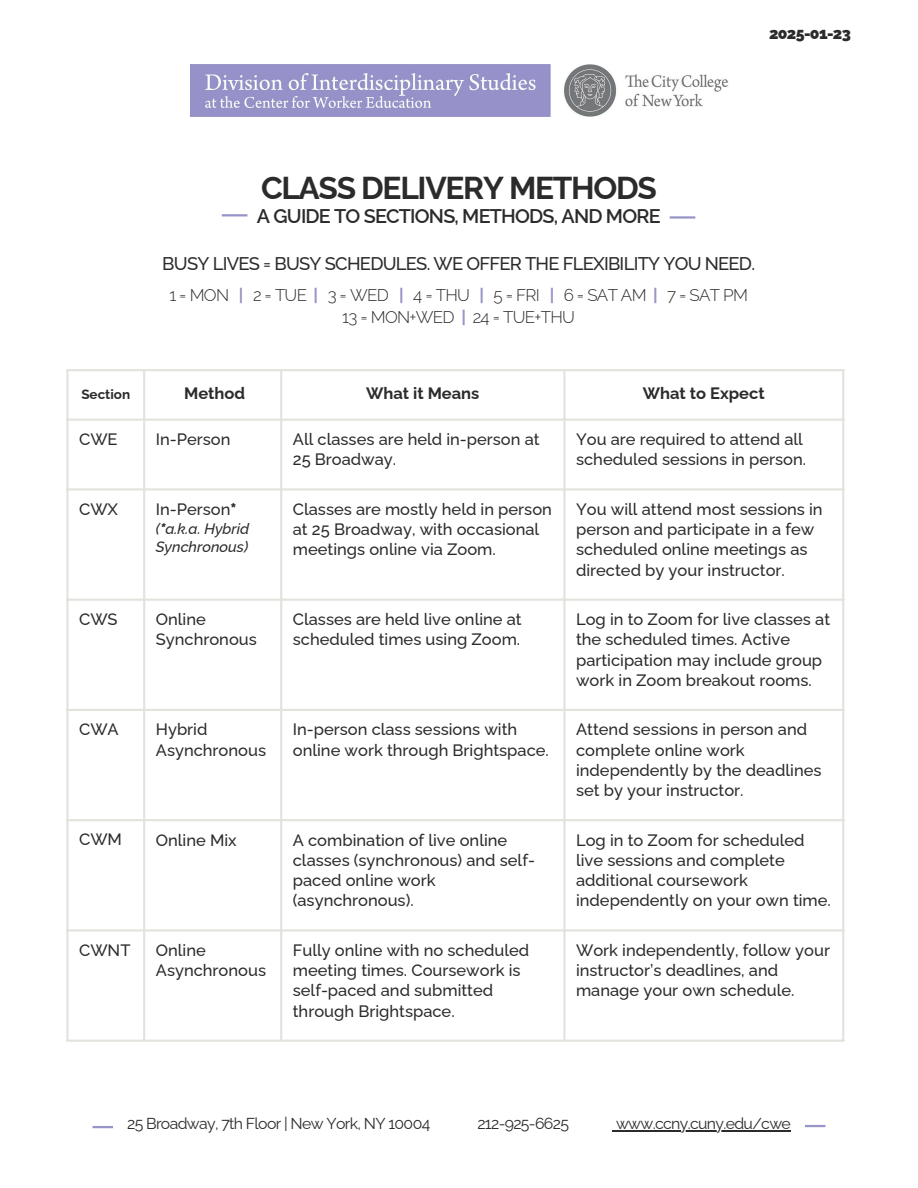
<style>
.page{position:relative;width:918px;height:1188px;background:#fff}
.page>*{position:absolute;margin:0;border:0;box-sizing:border-box;transform-origin:0 0}
.t1{font:700 31.65px "Raleway";letter-spacing:-.04em;color:#2b2b2b}
.t2{font:600 19.8px "Raleway";letter-spacing:-.04em;color:#2b2b2b}
.t3{font:500 18.3px "Raleway";letter-spacing:-.04em;color:#2b2b2b}
.t4{font:300 16.95px/22px "Raleway";letter-spacing:-.04em;color:#2b2b2b;text-align:center}
.t5{font:500 16.5px/20.2px "Raleway";color:#2b2b2b}
.t6{font:700 16.5px "Raleway";color:#2b2b2b}
.t7{font:15.9px "Raleway";letter-spacing:-.04em;color:#2b2b2b}
.t8{font:900 15.9px "Raleway";letter-spacing:-.04em;color:#2b2b2b}
.t9{font:italic 500 15px/18px "Raleway";color:#2b2b2b}
.t10{font:700 13.5px "Raleway";color:#2b2b2b}
.s1{font-weight:700;color:#9694c9}
.s2{font-weight:700;color:#9794c8}
.s3{font-weight:900}
</style>
<div class="page">
<hr style="left:66px;top:371px;width:3px;height:669px;background:#e4e2dd">
<hr style="left:143px;top:371px;width:2px;height:669px;background:#e4e2dd">
<hr style="left:280px;top:371px;width:2px;height:669px;background:#e4e2dd">
<hr style="left:563px;top:371px;width:2px;height:669px;background:#e4e2dd">
<hr style="left:842px;top:371px;width:2px;height:669px;background:#e4e2dd">
<hr style="left:66px;top:369px;width:778px;height:2px;background:#e4e2dd">
<hr style="left:66px;top:419px;width:778px;height:2px;background:#e4e2dd">
<hr style="left:66px;top:488px;width:778px;height:2px;background:#e4e2dd">
<hr style="left:66px;top:599px;width:778px;height:2px;background:#e4e2dd">
<hr style="left:66px;top:709px;width:778px;height:2px;background:#e4e2dd">
<hr style="left:66px;top:819px;width:778px;height:2px;background:#e4e2dd">
<hr style="left:66px;top:929px;width:778px;height:2px;background:#e4e2dd">
<hr style="left:66px;top:1040px;width:778px;height:2px;background:#e4e2dd">
<img style="left:190px;top:64px;width:538px;height:53px">
<hr style="left:616px;top:1130px;width:174px;height:1px;background:#2b2b2b">
<hr style="left:222px;top:214px;width:25px;height:2px;background:#9694c9">
<hr style="left:670px;top:216px;width:25px;height:3px;background:#9694c9">
<hr style="left:93px;top:1126px;width:20px;height:2px;background:#9694c9">
<hr style="left:805px;top:1125px;width:20px;height:2px;background:#9694c9">
<p class="t8" style="left:769px;top:24px;width:83px">2025-01-23</p>
<p class="t1" style="left:261px;top:169px;width:397px">CLASS DELIVERY METHODS</p>
<p class="t2" style="left:257px;top:204px;width:405px">A GUIDE TO SECTIONS, METHODS, AND MORE</p>
<p class="t3" style="left:162px;top:253px;width:594px">BUSY LIVES = BUSY SCHEDULES. WE OFFER THE FLEXIBILITY YOU NEED.</p>
<p class="t4" style="left:169px;top:284px;width:580px">1=MON <span class="s1">|</span> 2=TUE <span class="s1">|</span> 3=WED <span class="s1">|</span> 4=THU <span class="s1">|</span> 5=FRI <span class="s1">|</span> 6=SATAM <span class="s1">|</span> 7=SATPM<br>13 = MON+WED <span class="s2">|</span> 24 = TUE+THU</p>
<h3 class="t10" style="left:81px;top:387px;width:50px">Section</h3>
<p class="t6" style="left:184px;top:384px;width:63px">Method</p>
<h1 class="t6" style="left:366px;top:384px;width:115px">What it Means</h1>
<h1 class="t6" style="left:643px;top:384px;width:123px">What to Expect</h1>
<h2 class="t5" style="left:79px;top:429px;width:40px">CWE</h2>
<p class="t5" style="left:156px;top:429px;width:76px">In-Person</p>
<p class="t5" style="left:293px;top:429px;width:248px">All classes are held in-person at<br>25 Broadway.</p>
<p class="t5" style="left:576px;top:429px;width:232px">You are required to attend all scheduled sessions in person.</p>
<p class="t5" style="left:79px;top:499px;width:41px">CWX</p>
<p class="t5" style="left:156px;top:499px;width:82px">In-Person<span class="s3">*</span></p>
<p class="t9" style="left:156px;top:520px;width:95px">(<span class="s3">*</span>a.k.a. Hybrid<br>Synchronous)</p>
<p class="t5" style="left:293px;top:499px;width:261px">Classes are mostly held in person at 25 Broadway, with occasional meetings online via Zoom.</p>
<p class="t5" style="left:576px;top:499px;width:248px">You will attend most sessions in person and participate in a few scheduled online meetings as directed by your instructor.</p>
<p class="t5" style="left:79px;top:609px;width:40px">CWS</p>
<p class="t5" style="left:156px;top:609px;width:103px">Online<br>Synchronous</p>
<p class="t5" style="left:293px;top:609px;width:230px">Classes are held live online at scheduled times using Zoom.</p>
<p class="t5" style="left:576px;top:609px;width:256px">Log in to Zoom for live classes at the scheduled times. Active participation may include group work in Zoom breakout rooms.</p>
<p class="t5" style="left:79px;top:720px;width:41px">CWA</p>
<p class="t5" style="left:156px;top:720px;width:112px">Hybrid<br>Asynchronous</p>
<p class="t5" style="left:293px;top:720px;width:258px">In-person class sessions with online work through Brightspace.</p>
<p class="t5" style="left:576px;top:720px;width:247px">Attend sessions in person and complete online work independently by the deadlines set by your instructor.</p>
<p class="t5" style="left:79px;top:830px;width:44px">CWM</p>
<p class="t5" style="left:156px;top:830px;width:82px">Online Mix</p>
<p class="t5" style="left:293px;top:830px;width:244px">A combination of live online classes (synchronous) and self&shy;paced online work (asynchronous).</p>
<p class="t5" style="left:576px;top:830px;width:256px">Log in to Zoom for scheduled live sessions and complete additional coursework independently on your own time.</p>
<p class="t5" style="left:79px;top:940px;width:53px">CWNT</p>
<p class="t5" style="left:156px;top:940px;width:112px">Online<br>Asynchronous</p>
<p class="t5" style="left:293px;top:940px;width:238px">Fully online with no scheduled meeting times. Coursework is self-paced and submitted through Brightspace.</p>
<p class="t5" style="left:576px;top:940px;width:255px">Work independently, follow your instructor’s deadlines, and manage your own schedule.</p>
<p class="t7" style="left:127px;top:1114px;width:305px">25 Broadway, 7th Floor | New York, NY 10004</p>
<p class="t7" style="left:477px;top:1114px;width:93px">212-925-6625</p>
<p class="t7" style="left:616px;top:1114px;width:176px">www.ccny.cuny.edu/cwe</p>
</div>
